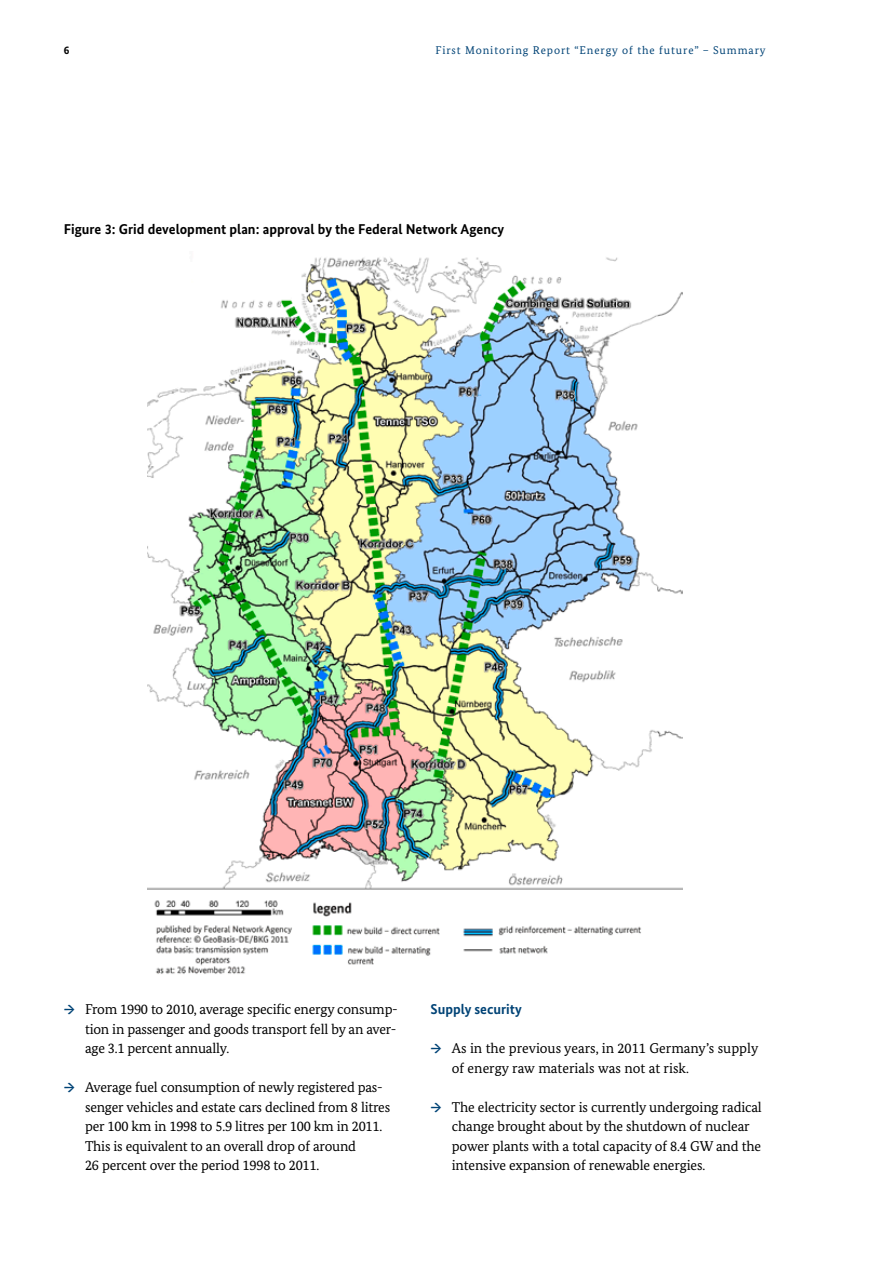
<style>
.page{position:relative;width:893px;height:1263px;background:#fff}
.page>*{position:absolute;margin:0;border:0;box-sizing:border-box;transform-origin:0 0}
.t1{font:14.25px/19.5px "Bundes Serif";letter-spacing:-.015em;color:#000}
.t2{font:700 14.25px "Bundes Sans";color:#000}
.t3{font:700 14.25px "Bundes Sans";color:#004376}
.t4{font:11.25px "Bundes Serif";letter-spacing:.08em;color:#004376}
.t5{font:700 11.25px "Bundes Sans";color:#000}
.s1{font-weight:700;color:#004376}
</style>
<div class="page">
<img style="left:148px;top:257px;width:535px;height:717px">
<p class="t5" style="left:64px;top:43px;width:7px">6</p>
<p class="t4" style="left:435px;top:43px;width:332px">First Monitoring Report “Energy of the future” – Summary</p>
<h5 class="t2" style="left:64px;top:220px;width:442px">Figure 3: Grid development plan: approval by the Federal Network Agency</h5>
<p class="t1" style="left:85px;top:999px;width:314px;text-align:justify;text-indent:-21px"><span class="s1">→</span> From 1990 to 2010, average specific energy consump&shy;tion in passenger and goods transport fell by an aver&shy;age 3.1 percent annually.</p>
<p class="t1" style="left:85px;top:1077px;width:307px;text-indent:-21px"><span class="s1">→</span> Average fuel consumption of newly registered pas&shy;senger vehicles and estate cars declined from 8 litres per 100 km in 1998 to 5.9 litres per 100 km in 2011.<br>This is equivalent to an overall drop of around<br>26 percent over the period 1998 to 2011.</p>
<h4 class="t3" style="left:431px;top:1000px;width:93px">Supply security</h4>
<p class="t1" style="left:452px;top:1038px;width:308px;text-indent:-21px"><span class="s1">→</span> As in the previous years, in 2011 Germany’s supply of energy raw materials was not at risk.</p>
<p class="t1" style="left:452px;top:1097px;width:312px;text-indent:-21px"><span class="s1">→</span> The electricity sector is currently undergoing radical change brought about by the shutdown of nuclear power plants with a total capacity of 8.4 GW and the intensive expansion of renewable energies.</p>
</div>
